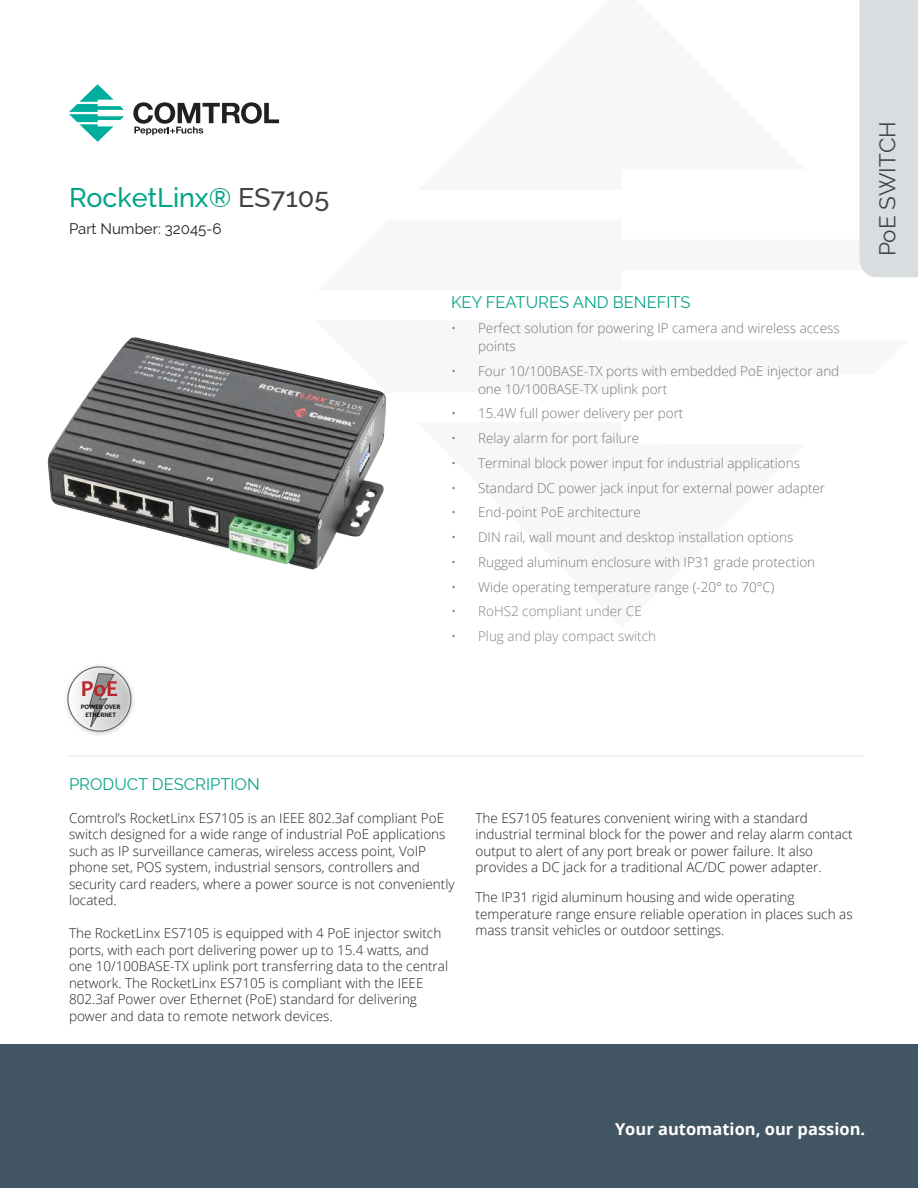
<style>
.page{position:relative;width:918px;height:1188px;background:#fff}
.page>*{position:absolute;margin:0;border:0;box-sizing:border-box;transform-origin:0 0}
.t1{font:500 27px "Raleway";color:#05a487}
.t2{font:700 22.95px "Candara";color:#b9242a}
.t3{font:22.5px "Raleway";color:#434344}
.t4{font:16.5px "Raleway";color:#05a487}
.t5{font:700 16.5px "Open Sans";color:#fff}
.t6{font:15px "Raleway";color:#231f20}
.t7{font:300 13.5px/16.5px "Open Sans";color:#231f20}
.t8{font:300 13.5px/18px "Open Sans";color:#767676}
.t9{font:300 13.5px "Open Sans";color:#7f8285}
.t10{font:700 6.75px/8.1px "Candara";color:#020202;text-align:center}
.s1{color:#434344}
</style>
<div class="page">
<svg style="left:133px;top:102px;width:146px;height:33px"></svg>
<svg style="left:69px;top:84px;width:55px;height:58px"></svg>
<div style="left:0;top:1045px;width:918px;height:143px;background:#425563"></div>
<hr style="left:69px;top:755px;width:795px;height:2px;background:#ebebeb">
<div style="left:860px;top:0;width:58px;height:277px;background:#d9dde0"></div>
<svg style="left:63px;top:662px;width:73px;height:74px"></svg>
<img style="left:68px;top:667px;width:62px;height:64px">
<div style="left:68px;top:667px;width:63px;height:64px;border:1px solid #58595b;border-radius:50%"></div>
<svg style="left:89px;top:673px;width:25px;height:54px"></svg>
<img style="left:47px;top:337px;width:339px;height:233px">
<h1 class="t1" style="left:69px;top:187px;width:262px">RocketLinx® <span class="s1">ES7105</span></h1>
<p class="t6" style="left:69px;top:223px;width:154px">Part Number: 32045-6</p>
<h2 class="t2" style="left:81px;top:674px;width:39px">PoE</h2>
<p class="t10" style="left:81px;top:703px;width:41px">POWER OVER<br>ETHERNET</p>
<p class="t4" style="left:69px;top:778px;width:192px">PRODUCT DESCRIPTION</p>
<p class="t4" style="left:451px;top:296px;width:241px">KEY FEATURES AND BENEFITS</p>
<p class="t8" style="left:478px;top:320px;width:363px;text-indent:-27px">• Perfect solution for powering IP camera and wireless access points</p>
<p class="t8" style="left:478px;top:363px;width:363px;text-indent:-27px">• Four 10/100BASE-TX ports with embedded PoE injector and one 10/100BASE-TX uplink port</p>
<p class="t8" style="left:451px;top:406px;width:234px">• 15.4W full power delivery per port</p>
<p class="t8" style="left:451px;top:431px;width:190px">• Relay alarm for port failure</p>
<p class="t8" style="left:451px;top:455px;width:350px">• Terminal block power input for industrial applications</p>
<p class="t8" style="left:451px;top:480px;width:376px">• Standard DC power jack input for external power adapter</p>
<p class="t8" style="left:451px;top:505px;width:191px">• End-point PoE architecture</p>
<p class="t8" style="left:451px;top:530px;width:344px">• DIN rail, wall mount and desktop installation options</p>
<p class="t8" style="left:451px;top:554px;width:366px">• Rugged aluminum enclosure with IP31 grade protection</p>
<p class="t8" style="left:451px;top:579px;width:325px">• Wide operating temperature range (-20° to 70°C)</p>
<p class="t9" style="left:451px;top:606px;width:192px">• RoHS2 compliant under CE</p>
<p class="t9" style="left:451px;top:631px;width:206px">• Plug and play compact switch</p>
<p class="t7" style="left:69px;top:811px;width:387px">Comtrol’s RocketLinx ES7105 is an IEEE 802.3af compliant PoE switch designed for a wide range of industrial PoE applications such as IP surveillance cameras, wireless access point, VoIP phone set, POS system, industrial sensors, controllers and security card readers, where a power source is not conveniently located.</p>
<p class="t7" style="left:69px;top:926px;width:381px">The RocketLinx ES7105 is equipped with 4 PoE injector switch ports, with each port delivering power up to 15.4 watts, and one 10/100BASE-TX uplink port transferring data to the central network. The RocketLinx ES7105 is compliant with the IEEE 802.3af Power over Ethernet (PoE) standard for delivering power and data to remote network devices.</p>
<p class="t7" style="left:476px;top:811px;width:379px">The ES7105 features convenient wiring with a standard industrial terminal block for the power and relay alarm contact output to alert of any port break or power failure. It also provides a DC jack for a traditional AC/DC power adapter.</p>
<p class="t7" style="left:476px;top:890px;width:379px">The IP31 rigid aluminum housing and wide operating temperature range ensure reliable operation in places such as mass transit vehicles or outdoor settings.</p>
<h3 class="t3" style="left:879px;top:256px;width:137px;rotate:-90deg">PoE SWITCH</h3>
<p class="t5" style="left:615px;top:1122px;width:252px">Your automation, our passion.</p>
</div>
